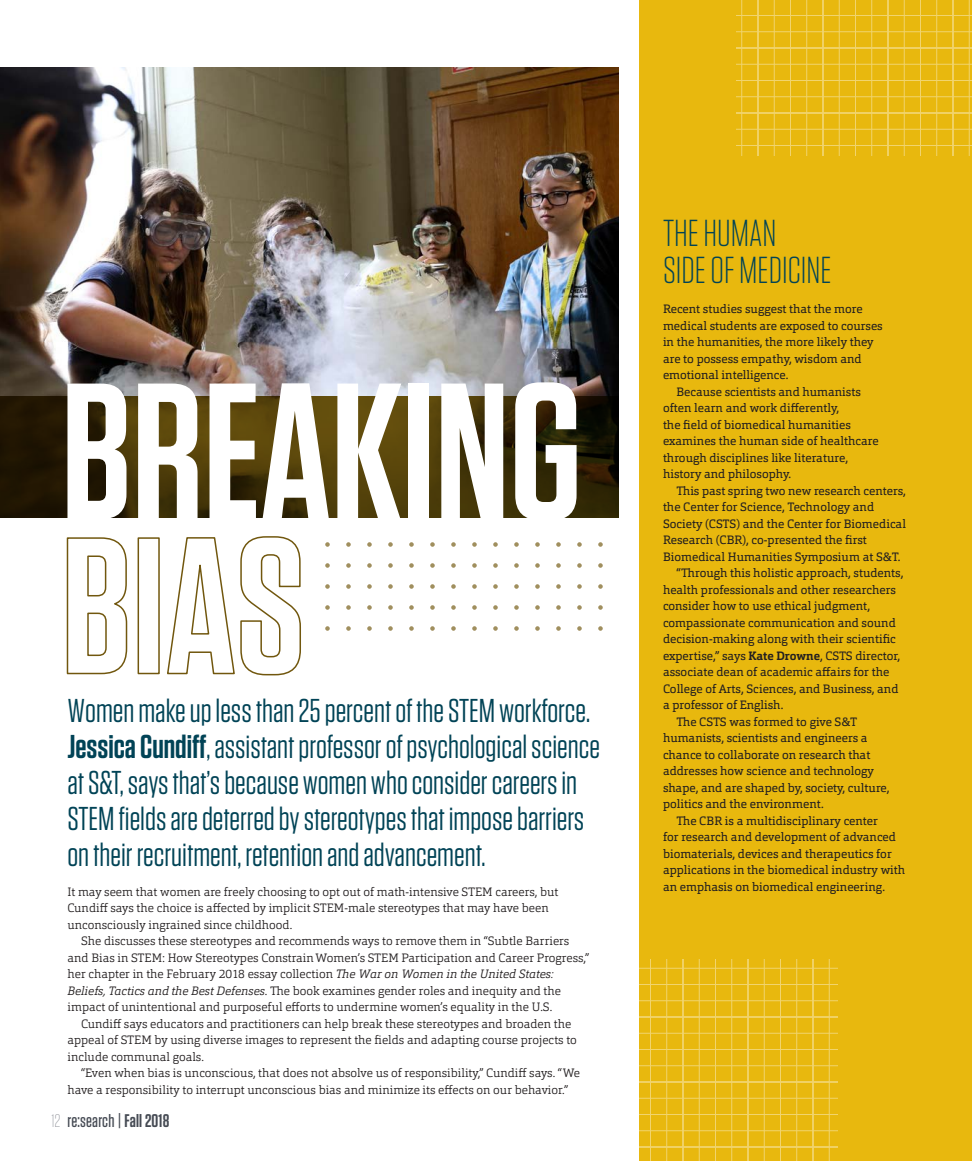
<style>
.page{position:relative;width:972px;height:1161px;background:#fff}
.page>*{position:absolute;margin:0;border:0;box-sizing:border-box;transform-origin:0 0}
.t1{font:600 193.5px "Tungsten";color:#fff}
.Sidebar_Headline{font:300 37.5px/37.5px "Tungsten";color:#014356}
.Story_Text{font:33px/36px "Tungsten";color:#014356}
.t2{font:500 18.3px "Tungsten";letter-spacing:.01em;color:#464b54}
.Story_Text-2{font:12px/16.5px "Orgon Slab";color:#231f20}
.Story_Text-3{font:300 12px/16.5px "Orgon Slab";color:#231f20}
.s1{font-weight:600}
.s2{font-style:italic}
.s3{font-weight:200;font-size:18px;color:#81848c}
.s4{font-weight:700}
</style>
<div class="page">
<div style="left:639px;top:0;width:333px;height:1161px;background:#e8b80e"></div>
<img style="left:0;top:68px;width:619px;height:329px">
<svg style="left:0;top:397px;width:619px;height:121px"></svg>
<svg style="left:66px;top:537px;width:62px;height:138px"></svg>
<div style="left:138px;top:537px;width:22px;height:137px;border:2px solid #71570e"></div>
<svg style="left:167px;top:536px;width:134px;height:140px"></svg>
<svg style="left:737px;top:0;width:235px;height:155px"></svg>
<svg style="left:639px;top:959px;width:199px;height:202px"></svg>
<p class="t1" style="left:61px;top:350px;width:522px">BREAKING</p>
<p class="Story_Text" style="left:67px;top:693px;width:534px">Women make up less than 25 percent of the STEM workforce.<br><span class="s1">Jessica Cundiff</span>, assistant professor of psychological science at S&amp;T, says that’s because women who consider careers in STEM fields are deterred by stereotypes that impose barriers on their recruitment, retention and advancement.</p>
<p class="Story_Text-3" style="left:68px;top:883px;width:492px">It may seem that women are freely choosing to opt out of math-intensive STEM careers, but<br>Cundiff says the choice is affected by implicit STEM-male stereotypes that may have been unconsciously ingrained since childhood.</p>
<p class="Story_Text-3" style="left:68px;top:933px;width:523px;text-indent:14px">She discusses these stereotypes and recommends ways to remove them in “Subtle Barriers and Bias in STEM: How Stereotypes Constrain Women’s STEM Participation and Career Progress,” her chapter in the February 2018 essay collection <span class="s2">The War on Women in the United States:<br>Beliefs, Tactics and the Best Defenses</span>. The book examines gender roles and inequity and the impact of unintentional and purposeful efforts to undermine women’s equality in the U.S.</p>
<p class="Story_Text-3" style="left:68px;top:1015px;width:511px;text-indent:14px">Cundiff says educators and practitioners can help break these stereotypes and broaden the appeal of STEM by using diverse images to represent the fields and adapting course projects to include communal goals.</p>
<p class="Story_Text-3" style="left:68px;top:1065px;width:514px;text-indent:14px">“Even when bias is unconscious, that does not absolve us of responsibility,” Cundiff says. “We have a responsibility to interrupt unconscious bias and minimize its effects on our behavior.”</p>
<h3 class="t2" style="left:51px;top:1111px;width:120px"><span class="s3">12</span> re:search | <span class="s1">Fall 2018</span></h3>
<p class="Sidebar_Headline" style="left:663px;top:215px;width:170px">THE HUMAN<br>SIDE OF MEDICINE</p>
<p class="Story_Text-2" style="left:663px;top:301px;width:221px">Recent studies suggest that the more medical students are exposed to courses in the humanities, the more likely they are to possess empathy, wisdom and emotional intelligence.</p>
<p class="Story_Text-2" style="left:663px;top:383px;width:217px;text-indent:14px">Because scientists and humanists often learn and work differently,<br>the field of biomedical humanities examines the human side of healthcare through disciplines like literature, history and philosophy.</p>
<p class="Story_Text-2" style="left:663px;top:482px;width:245px;text-indent:14px">This past spring two new research centers, the Center for Science, Technology and Society (CSTS) and the Center for Biomedical Research (CBR), co-presented the first Biomedical Humanities Symposium at S&amp;T.</p>
<p class="Story_Text-2" style="left:663px;top:565px;width:242px;text-indent:14px">“Through this holistic approach, students, health professionals and other researchers consider how to use ethical judgment, compassionate communication and sound decision-making along with their scientific expertise,” says <span class="s4">Kate Drowne</span>, CSTS director, associate dean of academic affairs for the College of Arts, Sciences, and Business, and a professor of English.</p>
<p class="Story_Text-2" style="left:663px;top:713px;width:228px;text-indent:14px">The CSTS was formed to give S&amp;T humanists, scientists and engineers a chance to collaborate on research that addresses how science and technology shape, and are shaped by, society, culture, politics and the environment.</p>
<p class="Story_Text-2" style="left:663px;top:812px;width:244px;text-indent:14px">The CBR is a multidisciplinary center<br>for research and development of advanced biomaterials, devices and therapeutics for applications in the biomedical industry with an emphasis on biomedical engineering.</p>
</div>
